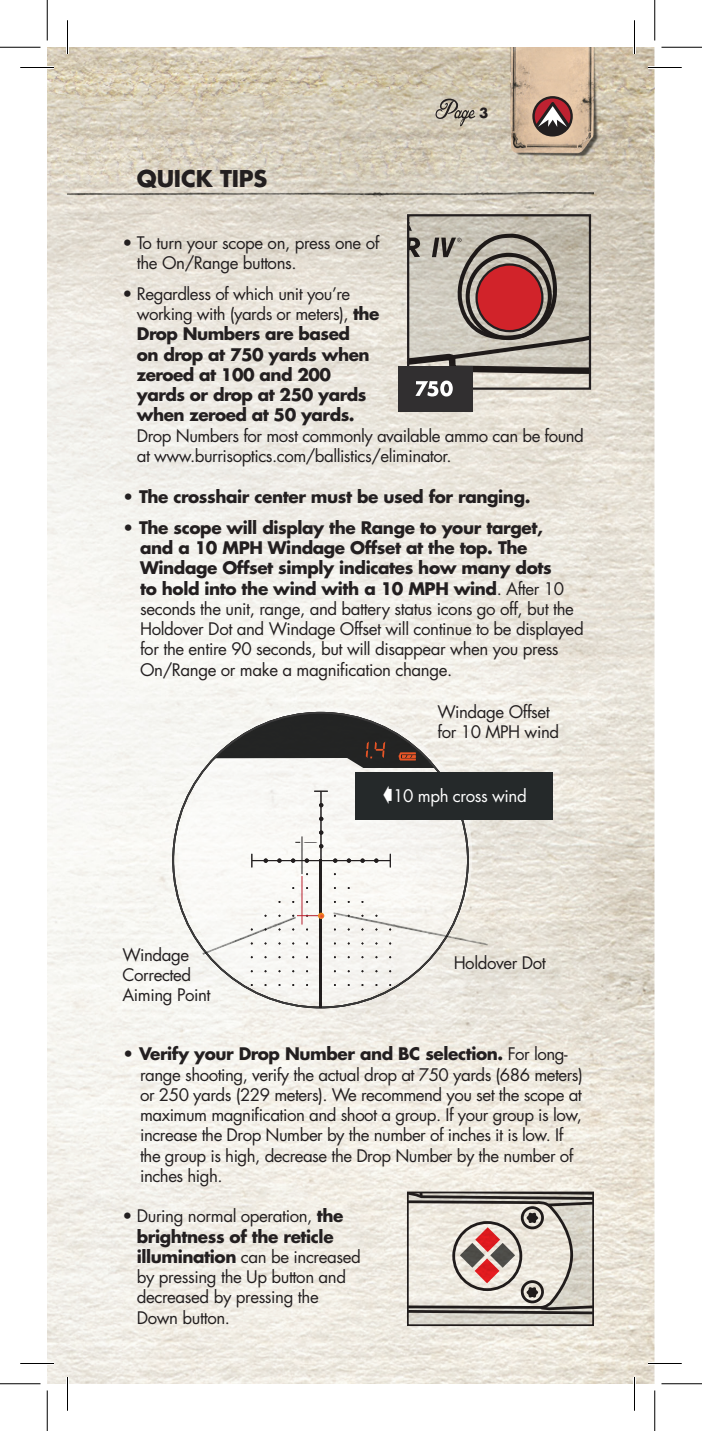
<style>
.page{position:relative;width:702px;height:1431px;background:#fff}
.page>*{position:absolute;margin:0;border:0;box-sizing:border-box;transform-origin:0 0}
.t1{font:700 22.5px "Futura";letter-spacing:-.01em;color:#231f20}
.t2{font:16.88px/20.2px "Futura";letter-spacing:-.025em;color:#231f20}
.t3{font:700 16.88px/20.2px "Futura";letter-spacing:-.03em;color:#231f20}
.t4{font:16.88px "Futura";letter-spacing:-.025em;color:#fff}
.t5{font:700 13.5px "Futura";color:#231f20}
.s1{font-weight:400}
.s2{font-weight:700}
</style>
<div class="page">
<img style="left:47px;top:47px;width:608px;height:1337px">
<svg style="left:436px;top:99px;width:39px;height:27px"></svg>
<img style="left:507px;top:47px;width:97px;height:112px">
<svg style="left:532px;top:96px;width:41px;height:41px;background:#8d615d"></svg>
<img style="left:68px;top:193px;width:526px;height:17px">
<svg style="left:213px;top:706px;width:221px;height:5px"></svg>
<svg style="left:171px;top:711px;width:299px;height:298px"></svg>
<hr style="left:321px;top:791px;width:1px;height:216px;background:#231f20">
<svg style="left:314px;top:791px;width:14px;height:1px"></svg>
<hr style="left:252px;top:860px;width:138px;height:1px;background:#231f20">
<svg style="left:251px;top:854px;width:1px;height:13px"></svg>
<svg style="left:390px;top:854px;width:1px;height:13px"></svg>
<svg style="left:374px;top:859px;width:4px;height:4px"></svg>
<svg style="left:360px;top:859px;width:5px;height:4px"></svg>
<svg style="left:347px;top:859px;width:4px;height:4px"></svg>
<svg style="left:333px;top:859px;width:4px;height:4px"></svg>
<svg style="left:305px;top:859px;width:4px;height:4px"></svg>
<svg style="left:291px;top:859px;width:4px;height:4px"></svg>
<svg style="left:277px;top:859px;width:5px;height:4px"></svg>
<svg style="left:264px;top:859px;width:4px;height:4px"></svg>
<svg style="left:319px;top:803px;width:4px;height:4px"></svg>
<svg style="left:319px;top:817px;width:4px;height:4px"></svg>
<svg style="left:319px;top:830px;width:4px;height:5px"></svg>
<hr style="left:320px;top:859px;width:2px;height:149px;background:#231f20">
<svg style="left:366px;top:742px;width:19px;height:16px"></svg>
<hr style="left:302px;top:836px;width:1px;height:38px;background:#231f20">
<hr style="left:302px;top:876px;width:1px;height:49px;background:#be2231">
<svg style="left:295px;top:842px;width:28px;height:6px"></svg>
<svg style="left:296px;top:913px;width:28px;height:6px"></svg>
<div style="left:355px;top:772px;width:198px;height:47px;background:#25292a"></div>
<img style="left:199px;top:907px;width:97px;height:49px">
<img style="left:333px;top:900px;width:157px;height:47px">
<div style="left:398px;top:367px;width:74px;height:45px;background:#312f30"></div>
<svg style="left:408px;top:215px;width:182px;height:182px;background:#a9948c"></svg>
<svg style="left:410px;top:1195px;width:181px;height:128px;background:#c5bcb3"></svg>
<div style="left:407px;top:1192px;width:187px;height:134px;border:2px solid #231f20"></div>
<hr style="left:20px;top:66px;width:34px;height:3px;background:#fff">
<hr style="left:648px;top:66px;width:34px;height:3px;background:#fff">
<hr style="left:20px;top:1362px;width:34px;height:3px;background:#fff">
<hr style="left:648px;top:1362px;width:34px;height:3px;background:#fff">
<hr style="left:66px;top:20px;width:3px;height:34px;background:#fff">
<hr style="left:66px;top:1377px;width:3px;height:34px;background:#fff">
<hr style="left:633px;top:20px;width:3px;height:34px;background:#fff">
<hr style="left:633px;top:1377px;width:3px;height:34px;background:#fff">
<hr style="left:20px;top:67px;width:34px;height:1px;background:#000">
<hr style="left:648px;top:67px;width:34px;height:1px;background:#000">
<hr style="left:20px;top:1363px;width:34px;height:1px;background:#000">
<hr style="left:648px;top:1363px;width:34px;height:1px;background:#000">
<hr style="left:67px;top:20px;width:1px;height:34px;background:#000">
<hr style="left:67px;top:1377px;width:1px;height:34px;background:#000">
<hr style="left:634px;top:20px;width:1px;height:34px;background:#000">
<hr style="left:634px;top:1377px;width:1px;height:34px;background:#000">
<hr style="left:0;top:47px;width:40px;height:1px;background:#000">
<hr style="left:662px;top:47px;width:40px;height:1px;background:#000">
<hr style="left:0;top:1383px;width:40px;height:1px;background:#000">
<hr style="left:662px;top:1383px;width:40px;height:1px;background:#000">
<hr style="left:47px;top:0;width:1px;height:40px;background:#000">
<hr style="left:47px;top:1390px;width:1px;height:41px;background:#000">
<hr style="left:654px;top:0;width:1px;height:40px;background:#000">
<hr style="left:654px;top:1390px;width:1px;height:41px;background:#000">
<h1 class="t1" style="left:137px;top:163px;width:132px">QUICK TIPS</h1>
<p class="t5" style="left:479px;top:104px;width:11px">3</p>
<p class="t2" style="left:137px;top:233px;width:244px;text-indent:-14px">• To turn your scope on, press one of the On/Range buttons.</p>
<p class="t3" style="left:137px;top:283px;width:244px;text-indent:-14px"><span class="s1">• Regardless of which unit you’re working with (yards or meters),</span> the<br>Drop Numbers are based<br>on drop at 750 yards when zeroed at 100 and 200 yards or drop at 250 yards when zeroed at 50 yards.</p>
<p class="t2" style="left:137px;top:425px;width:449px">Drop Numbers for most commonly available ammo can be found at www.burrisoptics.com/ballistics/eliminator.</p>
<p class="t3" style="left:122px;top:487px;width:409px">• The crosshair center must be used for ranging.</p>
<p class="t2" style="left:140px;top:517px;width:445px;text-indent:-18px"><span class="s2">• The scope will display the Range to your target,<br>and a 10 MPH Windage Offset at the top. The Windage Offset simply indicates how many dots<br>to hold into the wind with a 10 MPH wind</span>. After 10 seconds the unit, range, and battery status icons go off, but the Holdover Dot and Windage Offset will continue to be displayed for the entire 90 seconds, but will disappear when you press On/Range or make a magnification change.</p>
<p class="t2" style="left:437px;top:701px;width:123px">Windage Offset for 10 MPH wind</p>
<p class="t4" style="left:393px;top:784px;width:135px">10 mph cross wind</p>
<p class="t2" style="left:122px;top:944px;width:68px">Windage</p>
<p class="t2" style="left:454px;top:953px;width:94px">Holdover Dot</p>
<p class="t2" style="left:122px;top:964px;width:90px">Corrected<br>Aiming Point</p>
<p class="t2" style="left:140px;top:1044px;width:444px;text-indent:-18px"><span class="s2">• Verify your Drop Number and BC selection.</span> For long&shy;range shooting, verify the actual drop at 750 yards (686 meters) or 250 yards (229 meters). We recommend you set the scope at maximum magnification and shoot a group. If your group is low, increase the Drop Number by the number of inches it is low. If the group is high, decrease the Drop Number by the number of inches high.</p>
<p class="t2" style="left:137px;top:1206px;width:226px;text-indent:-14px">• During normal operation, <span class="s2">the brightness of the reticle illumination</span> can be increased by pressing the Up button and decreased by pressing the<br>Down button.</p>
</div>
